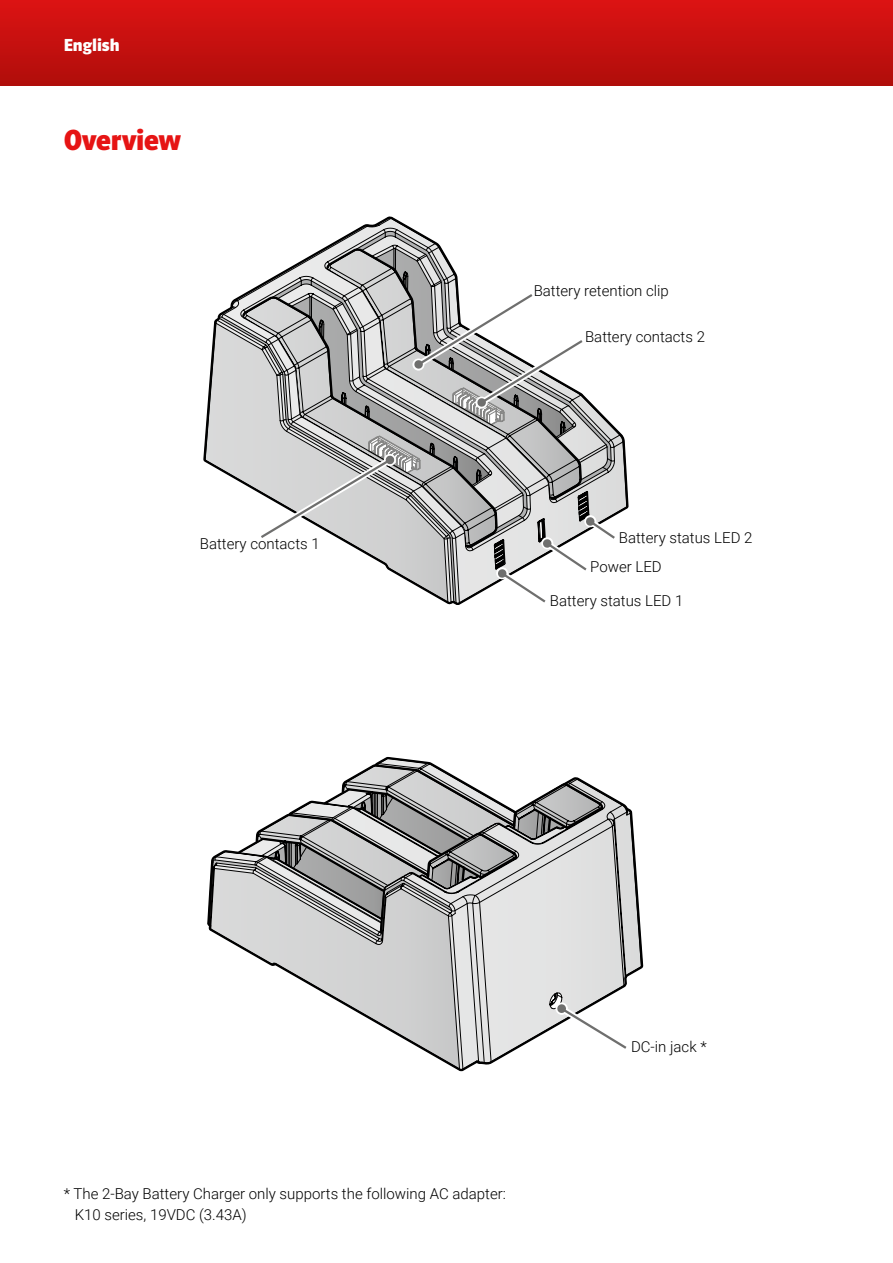
<style>
.page{position:relative;width:893px;height:1263px;background:#fff}
.page>*{position:absolute;margin:0;border:0;box-sizing:border-box;transform-origin:0 0}
.t1{font:700 30px "Polo 22 R";color:#e61414}
.t2{font:700 18px "Polo 22 R";color:#fff}
.t3{font:300 15px/21px "Roboto";color:#000}
</style>
<div class="page">
<div style="left:0;top:0;width:893px;height:85px;background:linear-gradient(to bottom,#dc1313,#b00d0b)"></div>
<svg style="left:204px;top:324px;width:10px;height:143px"></svg>
<svg style="left:220px;top:217px;width:221px;height:266px"></svg>
<svg style="left:243px;top:297px;width:10px;height:193px"></svg>
<svg style="left:327px;top:249px;width:128px;height:22px"></svg>
<svg style="left:253px;top:271px;width:375px;height:334px"></svg>
<svg style="left:225px;top:757px;width:238px;height:315px"></svg>
<svg style="left:264px;top:939px;width:78px;height:126px"></svg>
<svg style="left:342px;top:793px;width:301px;height:278px"></svg>
<svg style="left:209px;top:762px;width:396px;height:177px"></svg>
<svg style="left:549px;top:992px;width:85px;height:64px"></svg>
<p class="t2" style="left:64px;top:35px;width:57px">English</p>
<h1 class="t1" style="left:64px;top:124px;width:118px">Overview</h1>
<p class="t3" style="left:200px;top:533px;width:121px">Battery contacts 1</p>
<p class="t3" style="left:534px;top:280px;width:137px">Battery retention clip</p>
<p class="t3" style="left:585px;top:325px;width:121px">Battery contacts 2</p>
<p class="t3" style="left:590px;top:522px;width:164px;line-height:29.5px;text-indent:29px">Battery status LED 2<br>Power LED</p>
<p class="t3" style="left:550px;top:590px;width:135px">Battery status LED 1</p>
<p class="t3" style="left:75px;top:1183px;width:433px;text-indent:-11px">* The 2-Bay Battery Charger only supports the following AC adapter:<br>K10 series, 19VDC (3.43A)</p>
<p class="t3" style="left:631px;top:1035px;width:77px">DC-in jack *</p>
</div>
